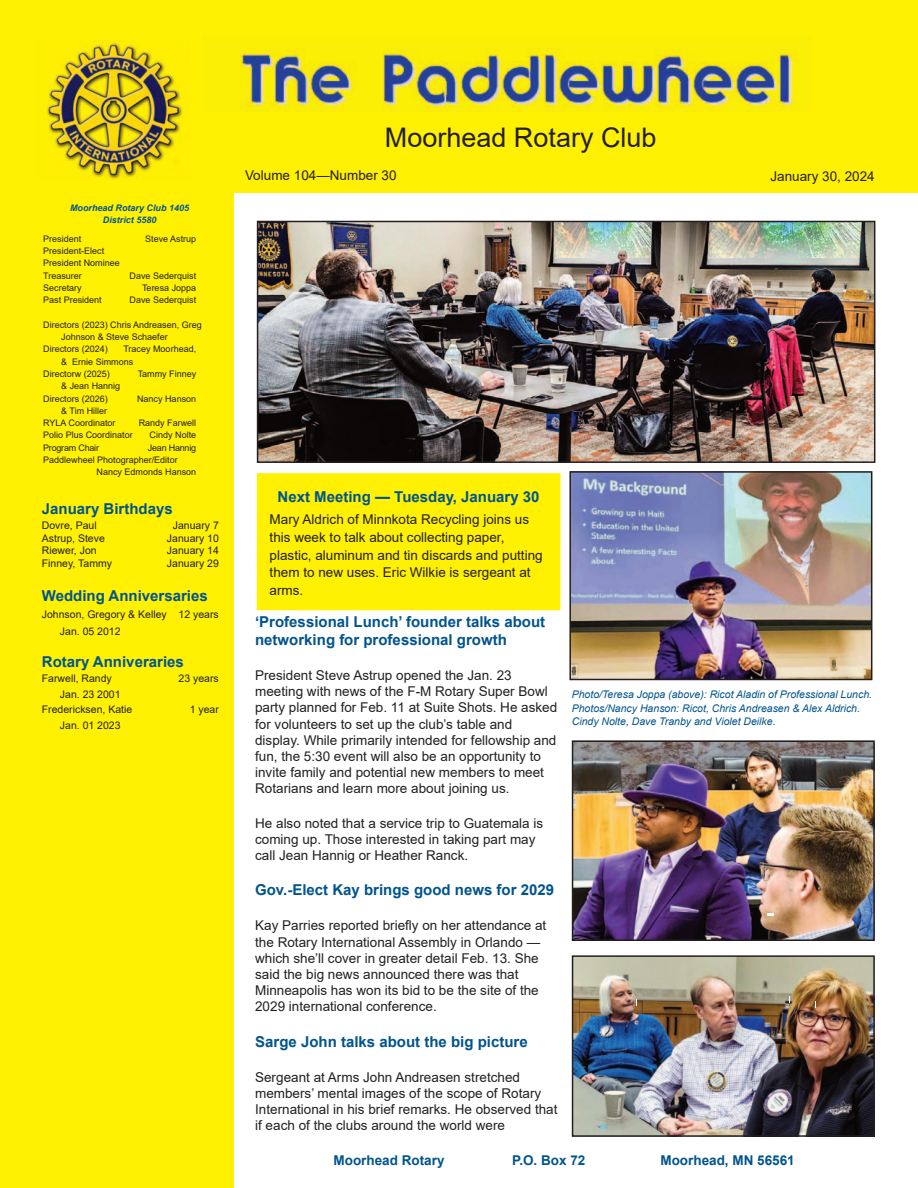
<style>
.page{position:relative;width:918px;height:1188px;background:#fff}
.page>*{position:absolute;margin:0;border:0;box-sizing:border-box;transform-origin:0 0}
.t1{font:27px "Arial";color:#231f20}
.t2{font:700 15px/18px "Arial";color:#00548e}
.t3{font:13.5px/16.2px "Arial";color:#231f20}
.t4{font:700 13.5px "Arial";color:#00548e}
.t5{font:10.5px/17.1px "Arial";color:#231f20}
.t6{font:italic 10.5px/13.5px "Arial";color:#00548e}
.t7{font:9px/12.3px "Arial";color:#231f20}
.t8{font:italic 700 9px/12px "Arial";color:#00548e;text-align:center}
.t9{font:9px "Arial";letter-spacing:-.025em;color:#231f20}
</style>
<div class="page">
<div style="left:0;top:0;width:233px;height:1188px;background:#fff101"></div>
<div style="left:7px;top:0;width:911px;height:193px;background:#fff101"></div>
<img style="left:240px;top:48px;width:556px;height:64px">
<img style="left:47px;top:40px;width:136px;height:139px">
<img style="left:572px;top:474px;width:297px;height:203px">
<div style="left:569px;top:471px;width:303px;height:209px;border:2px solid #231f20"></div>
<img style="left:575px;top:743px;width:297px;height:195px">
<div style="left:572px;top:740px;width:303px;height:201px;border:2px solid #231f20"></div>
<img style="left:575px;top:958px;width:297px;height:176px">
<div style="left:572px;top:955px;width:303px;height:182px;border:2px solid #231f20"></div>
<div style="left:257px;top:473px;width:303px;height:137px;background:#fff101"></div>
<img style="left:260px;top:224px;width:612px;height:236px">
<div style="left:257px;top:221px;width:618px;height:242px;border:2px solid #231f20"></div>
<svg style="left:767px;top:913px;width:7px;height:3px"></svg>
<p class="t8" style="left:70px;top:202px;width:121px">Moorhead Rotary Club 1405<br>District 5580</p>
<p class="t7" style="left:43px;top:232px;width:40px">President</p>
<p class="t7" style="left:145px;top:232px;width:53px">Steve Astrup</p>
<p class="t7" style="left:43px;top:245px;width:78px">President-Elect<br>President Nominee<br>Treasurer</p>
<p class="t7" style="left:130px;top:269px;width:68px">Dave Sederquist</p>
<p class="t7" style="left:43px;top:282px;width:40px">Secretary</p>
<p class="t7" style="left:142px;top:282px;width:56px">Teresa Joppa</p>
<p class="t7" style="left:43px;top:294px;width:60px">Past President</p>
<p class="t7" style="left:130px;top:294px;width:68px">Dave Sederquist</p>
<p class="t7" style="left:43px;top:318px;width:160px">Directors (2023) Chris Andreasen, Greg</p>
<p class="t7" style="left:61px;top:331px;width:108px">Johnson &amp; Steve Schaefer</p>
<p class="t7" style="left:43px;top:343px;width:66px">Directors (2024)</p>
<p class="t7" style="left:123px;top:343px;width:74px">Tracey Moorhead,</p>
<p class="t7" style="left:61px;top:355px;width:74px">&amp; Ernie Simmons</p>
<p class="t7" style="left:43px;top:368px;width:68px">Directorw (2025)</p>
<p class="t7" style="left:138px;top:368px;width:60px">Tammy Finney</p>
<p class="t7" style="left:43px;top:380px;width:79px;text-indent:18px">&amp; Jean Hannig<br>Directors (2026)</p>
<p class="t7" style="left:137px;top:392px;width:61px">Nancy Hanson</p>
<p class="t7" style="left:43px;top:405px;width:74px;text-indent:18px">&amp; Tim Hiller<br>RYLA Coordinator</p>
<p class="t7" style="left:139px;top:417px;width:59px">Randy Farwell</p>
<p class="t7" style="left:43px;top:429px;width:91px">Polio Plus Coordinator</p>
<p class="t7" style="left:150px;top:429px;width:48px">Cindy Nolte</p>
<p class="t9" style="left:43px;top:443px;width:57px">Program Chair</p>
<p class="t9" style="left:148px;top:443px;width:50px">Jean Hannig</p>
<p class="t7" style="left:43px;top:454px;width:136px">Paddlewheel Photographer/Editor</p>
<p class="t7" style="left:97px;top:466px;width:101px">Nancy Edmonds Hanson</p>
<p class="t2" style="left:42px;top:500px;width:132px">January Birthdays</p>
<p class="t5" style="left:42px;top:517px;width:56px">Dovre, Paul</p>
<p class="t5" style="left:173px;top:517px;width:48px">January 7</p>
<p class="t5" style="left:42px;top:530px;width:65px">Astrup, Steve</p>
<p class="t5" style="left:167px;top:530px;width:53px">January 10</p>
<p class="t5" style="left:42px;top:542px;width:56px">Riewer, Jon</p>
<p class="t5" style="left:167px;top:542px;width:53px">January 14</p>
<p class="t5" style="left:42px;top:555px;width:72px">Finney, Tammy</p>
<p class="t5" style="left:167px;top:555px;width:53px">January 29</p>
<p class="t2" style="left:42px;top:587px;width:167px">Wedding Anniversaries</p>
<p class="t5" style="left:60px;top:606px;width:160px;text-indent:-18px">Johnson, Gregory &amp; Kelley 12 years<br>Jan. 05 2012</p>
<p class="t2" style="left:42px;top:652px;width:143px">Rotary Anniveraries</p>
<p class="t5" style="left:42px;top:670px;width:72px">Farwell, Randy</p>
<p class="t5" style="left:179px;top:670px;width:42px">23 years</p>
<p class="t5" style="left:42px;top:686px;width:92px;line-height:15.6px;text-indent:18px">Jan. 23 2001<br>Fredericksen, Katie</p>
<p class="t5" style="left:190px;top:701px;width:31px">1 year</p>
<p class="t5" style="left:60px;top:717px;width:62px">Jan. 01 2023</p>
<h1 class="t1" style="left:385px;top:122px;width:273px">Moorhead Rotary Club</h1>
<p class="t3" style="left:245px;top:167px;width:153px">Volume 104—Number 30</p>
<p class="t3" style="left:770px;top:168px;width:106px">January 30, 2024</p>
<p class="t2" style="left:278px;top:488px;width:264px">Next Meeting — Tuesday, January 30</p>
<p class="t3" style="left:270px;top:511px;width:275px;line-height:17.7px">Mary Aldrich of Minnkota Recycling joins us this week to talk about collecting paper, plastic, aluminum and tin discards and putting them to new uses. Eric Wilkie is sergeant at arms.</p>
<p class="t2" style="left:255px;top:613px;width:292px">‘Professional Lunch’ founder talks about networking for professional growth</p>
<p class="t3" style="left:255px;top:667px;width:304px">President Steve Astrup opened the Jan. 23 meeting with news of the F-M Rotary Super Bowl party planned for Feb. 11 at Suite Shots. He asked for volunteers to set up the club’s table and display. While primarily intended for fellowship and fun, the 5:30 event will also be an opportunity to invite family and potential new members to meet Rotarians and learn more about joining us.</p>
<p class="t3" style="left:255px;top:815px;width:290px">He also noted that a service trip to Guatemala is coming up. Those interested in taking part may call Jean Hannig or Heather Ranck.</p>
<p class="t2" style="left:255px;top:881px;width:300px">Gov.-Elect Kay brings good news for 2029</p>
<p class="t3" style="left:255px;top:918px;width:293px">Kay Parries reported briefly on her attendance at the Rotary International Assembly in Orlando — which she’ll cover in greater detail Feb. 13. She said the big news announced there was that Minneapolis has won its bid to be the site of the 2029 international conference.</p>
<p class="t2" style="left:255px;top:1033px;width:274px">Sarge John talks about the big picture</p>
<p class="t3" style="left:255px;top:1069px;width:304px">Sergeant at Arms John Andreasen stretched members’ mental images of the scope of Rotary International in his brief remarks. He observed that if each of the clubs around the world were</p>
<p class="t6" style="left:572px;top:688px;width:302px">Photo/Teresa Joppa (above): Ricot Aladin of Professional Lunch.<br>Photos/Nancy Hanson: Ricot, Chris Andreasen &amp; Alex Aldrich.<br>Cindy Nolte, Dave Tranby and Violet Deilke.</p>
<p class="t4" style="left:334px;top:1153px;width:113px">Moorhead Rotary</p>
<p class="t4" style="left:512px;top:1153px;width:75px">P.O. Box 72</p>
<p class="t4" style="left:660px;top:1153px;width:136px">Moorhead, MN 56561</p>
</div>
